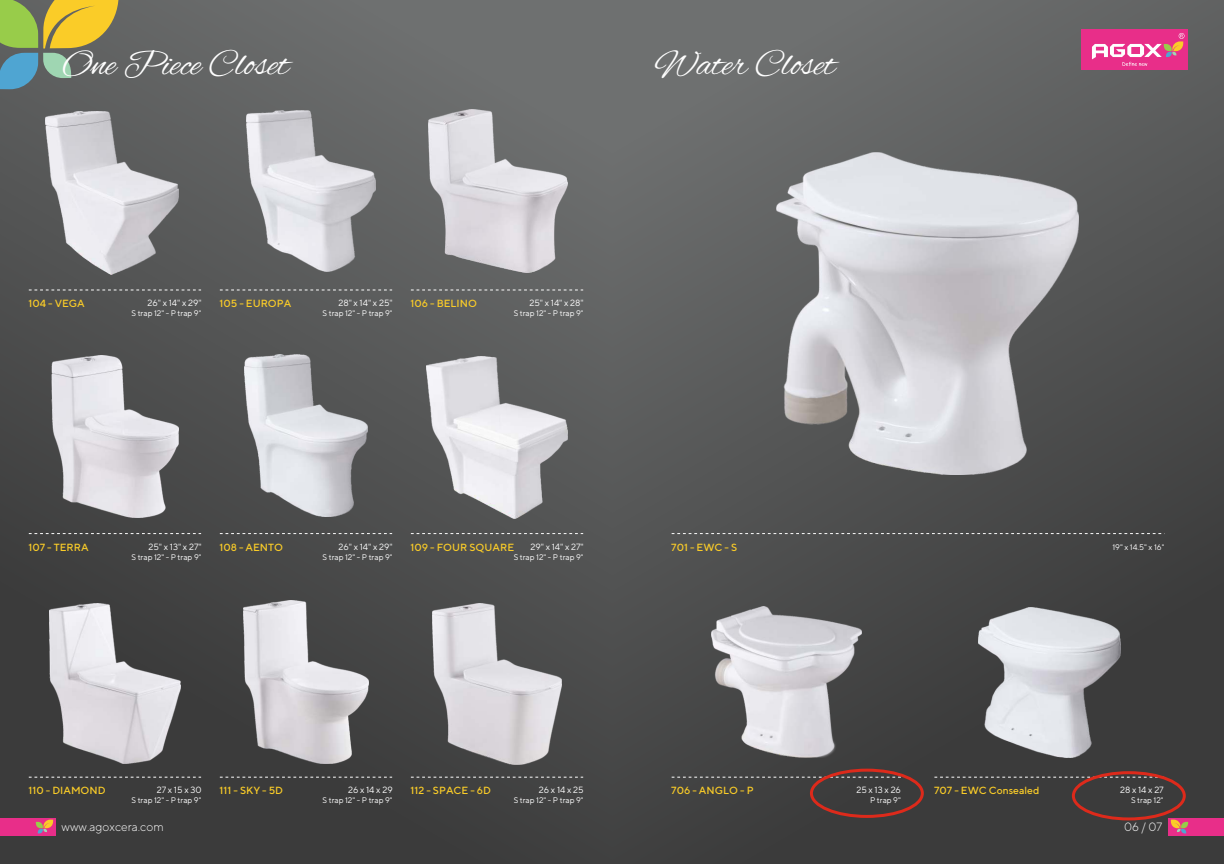
<style>
.page{position:relative;width:1224px;height:864px;background:#fff}
.page>*{position:absolute;margin:0;border:0;box-sizing:border-box;transform-origin:0 0}
.t1{font:37.3px "Alex Brush";color:#fefefe}
.t2{font:300 12px "TT Norms";color:#fefefe}
.t3{font:500 10.4px "TT Norms";color:#facc28}
.t4{font:9px "TT Norms";color:#fefefe}
.t5{font:8.1px "TT Norms";color:#fefefe}
</style>
<div class="page">
<div style="left:0;top:0;width:612px;height:864px;background:linear-gradient(to bottom,#6b6d6d,#383838)"></div>
<svg style="left:0;top:0;width:119px;height:89px;background:#91995e"></svg>
<svg style="left:29px;top:290px;width:172px;height:1px"></svg>
<svg style="left:220px;top:290px;width:172px;height:1px"></svg>
<svg style="left:411px;top:290px;width:172px;height:1px"></svg>
<img style="left:45px;top:112px;width:134px;height:163px">
<img style="left:246px;top:111px;width:129px;height:160px">
<img style="left:428px;top:109px;width:139px;height:164px">
<svg style="left:29px;top:533px;width:172px;height:1px"></svg>
<svg style="left:220px;top:533px;width:172px;height:1px"></svg>
<svg style="left:411px;top:533px;width:172px;height:1px"></svg>
<svg style="left:29px;top:777px;width:172px;height:1px"></svg>
<svg style="left:220px;top:777px;width:172px;height:1px"></svg>
<svg style="left:411px;top:777px;width:172px;height:1px"></svg>
<div style="left:0;top:818px;width:56px;height:17px;background:#e82e89"></div>
<svg style="left:36px;top:820px;width:17px;height:14px"></svg>
<img style="left:51px;top:356px;width:128px;height:161px">
<img style="left:244px;top:355px;width:124px;height:162px">
<img style="left:426px;top:357px;width:142px;height:162px">
<img style="left:49px;top:603px;width:132px;height:160px">
<img style="left:244px;top:600px;width:124px;height:163px">
<img style="left:433px;top:603px;width:128px;height:161px">
<div style="left:612px;top:0;width:612px;height:864px;background:linear-gradient(to bottom,#6a6d6d,#393838)"></div>
<svg style="left:672px;top:533px;width:492px;height:1px"></svg>
<svg style="left:672px;top:777px;width:230px;height:1px"></svg>
<svg style="left:934px;top:777px;width:230px;height:1px"></svg>
<div style="left:1082px;top:29px;width:106px;height:41px;background:#e82e89"></div>
<svg style="left:1092px;top:33px;width:93px;height:33px"></svg>
<div style="left:1168px;top:818px;width:56px;height:17px;background:#e82e89"></div>
<svg style="left:1171px;top:820px;width:17px;height:14px"></svg>
<img style="left:776px;top:152px;width:302px;height:323px">
<div style="left:1072px;top:771px;width:114px;height:49px;border:3px solid #dd2a1b;border-radius:50%"></div>
<div style="left:810px;top:769px;width:114px;height:49px;border:3px solid #dd2a1b;border-radius:50%"></div>
<img style="left:712px;top:607px;width:149px;height:150px">
<img style="left:979px;top:608px;width:141px;height:149px">
<h1 class="t1" style="left:62px;top:43px;width:228px">One Piece Closet</h1>
<h1 class="t1" style="left:654px;top:43px;width:183px">Water Closet</h1>
<p class="t3" style="left:28px;top:297px;width:58px">104 - VEGA</p>
<p class="t4" style="left:147px;top:297px;width:56px">26" x 14" x 29"</p>
<p class="t5" style="left:132px;top:308px;width:72px">S trap 12" - P trap 9"</p>
<p class="t3" style="left:219px;top:297px;width:74px">105 - EUROPA</p>
<p class="t4" style="left:338px;top:297px;width:56px">28" x 14" x 25"</p>
<p class="t5" style="left:323px;top:308px;width:72px">S trap 12" - P trap 9"</p>
<p class="t3" style="left:410px;top:297px;width:68px">106 - BELINO</p>
<p class="t4" style="left:529px;top:297px;width:56px">25" x 14" x 28"</p>
<p class="t5" style="left:514px;top:308px;width:72px">S trap 12" - P trap 9"</p>
<p class="t3" style="left:28px;top:541px;width:62px">107 - TERRA</p>
<p class="t4" style="left:148px;top:541px;width:55px">25" x 13" x 27"</p>
<p class="t5" style="left:132px;top:552px;width:72px">S trap 12" - P trap 9"</p>
<p class="t3" style="left:219px;top:541px;width:65px">108 - AENTO</p>
<p class="t4" style="left:339px;top:541px;width:56px">26" x 14" x 29"</p>
<p class="t5" style="left:323px;top:552px;width:72px">S trap 12" - P trap 9"</p>
<p class="t3" style="left:410px;top:541px;width:105px">109 - FOUR SQUARE</p>
<p class="t4" style="left:531px;top:541px;width:55px">29" x 14" x 27"</p>
<p class="t5" style="left:514px;top:552px;width:72px">S trap 12" - P trap 9"</p>
<p class="t3" style="left:671px;top:541px;width:68px">701 - EWC - S</p>
<p class="t5" style="left:1112px;top:542px;width:54px">19" x 14.5" x 16"</p>
<p class="t3" style="left:28px;top:784px;width:79px">110 - DIAMOND</p>
<p class="t4" style="left:157px;top:785px;width:46px">27 x 15 x 30</p>
<p class="t5" style="left:132px;top:795px;width:72px">S trap 12" - P trap 9"</p>
<h2 class="t2" style="left:62px;top:819px;width:104px">www.agoxcera.com</h2>
<p class="t3" style="left:219px;top:784px;width:65px">111 - SKY - 5D</p>
<p class="t4" style="left:348px;top:785px;width:46px">26 x 14 x 29</p>
<p class="t5" style="left:323px;top:795px;width:72px">S trap 12" - P trap 9"</p>
<p class="t3" style="left:410px;top:784px;width:82px">112 - SPACE - 6D</p>
<p class="t4" style="left:539px;top:785px;width:46px">26 x 14 x 25</p>
<p class="t5" style="left:514px;top:795px;width:72px">S trap 12" - P trap 9"</p>
<p class="t3" style="left:671px;top:784px;width:84px">706 - ANGLO - P</p>
<p class="t4" style="left:856px;top:785px;width:46px">25 x 13 x 26</p>
<p class="t5" style="left:870px;top:795px;width:32px">P trap 9"</p>
<p class="t3" style="left:934px;top:784px;width:107px">707 - EWC Consealed</p>
<p class="t4" style="left:1120px;top:785px;width:45px">28 x 14 x 27</p>
<p class="t5" style="left:1131px;top:795px;width:34px">S trap 12"</p>
<h2 class="t2" style="left:1124px;top:819px;width:40px">06 / 07</h2>
</div>
